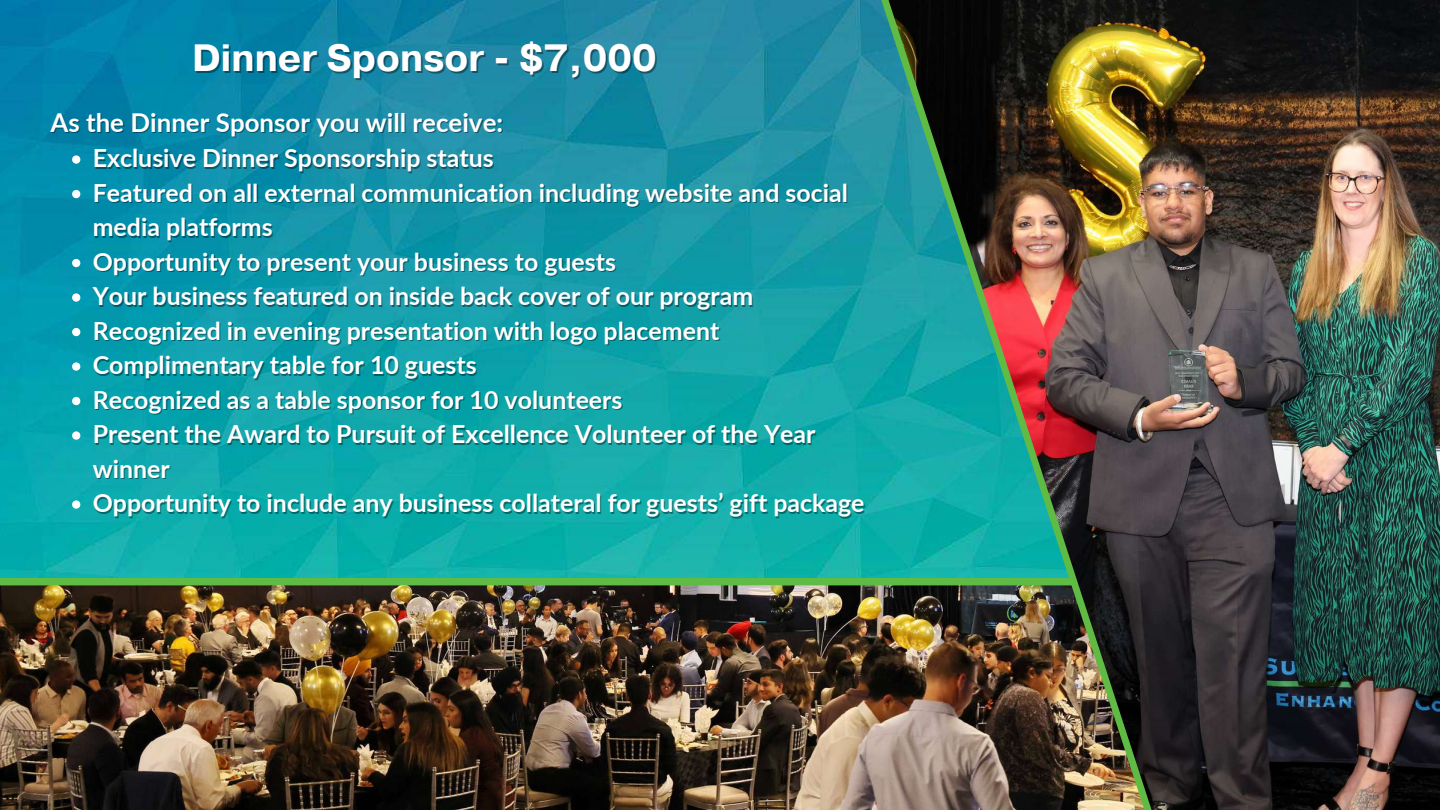
<style>
.page{position:relative;width:1440px;height:810px;background:#fff}
.page>*{position:absolute;margin:0;border:0;box-sizing:border-box;transform-origin:0 0}
.t1{font:700 37.9px "Pragmatica";color:#fff}
.t2{font:700 25.9px "Lato";color:#fff}
.t3{font:700 24.9px/34.5px "Lato";color:#fff}
</style>
<div class="page">
<img style="left:0;top:0;width:881px;height:578px">
<svg style="left:72px;top:155px;width:8px;height:9px"></svg>
<svg style="left:72px;top:190px;width:8px;height:8px"></svg>
<svg style="left:72px;top:259px;width:8px;height:8px"></svg>
<svg style="left:72px;top:293px;width:8px;height:9px"></svg>
<svg style="left:72px;top:328px;width:8px;height:8px"></svg>
<svg style="left:72px;top:362px;width:8px;height:9px"></svg>
<svg style="left:72px;top:397px;width:8px;height:8px"></svg>
<svg style="left:72px;top:431px;width:8px;height:9px"></svg>
<svg style="left:72px;top:500px;width:8px;height:9px"></svg>
<img style="left:0;top:585px;width:881px;height:225px">
<img style="left:889px;top:0;width:551px;height:810px">
<h1 class="t1" style="left:192px;top:33px;width:466px">Dinner Sponsor - $7,000</h1>
<p class="t2" style="left:50px;top:107px;width:454px">As the Dinner Sponsor you will receive:</p>
<p class="t3" style="left:93px;top:141px;width:773px">Exclusive Dinner Sponsorship status<br>Featured on all external communication including website and social media platforms<br>Opportunity to present your business to guests<br>Your business featured on inside back cover of our program Recognized in evening presentation with logo placement Complimentary table for 10 guests<br>Recognized as a table sponsor for 10 volunteers<br>Present the Award to Pursuit of Excellence Volunteer of the Year winner<br>Opportunity to include any business collateral for guests’ gift package</p>
</div>
